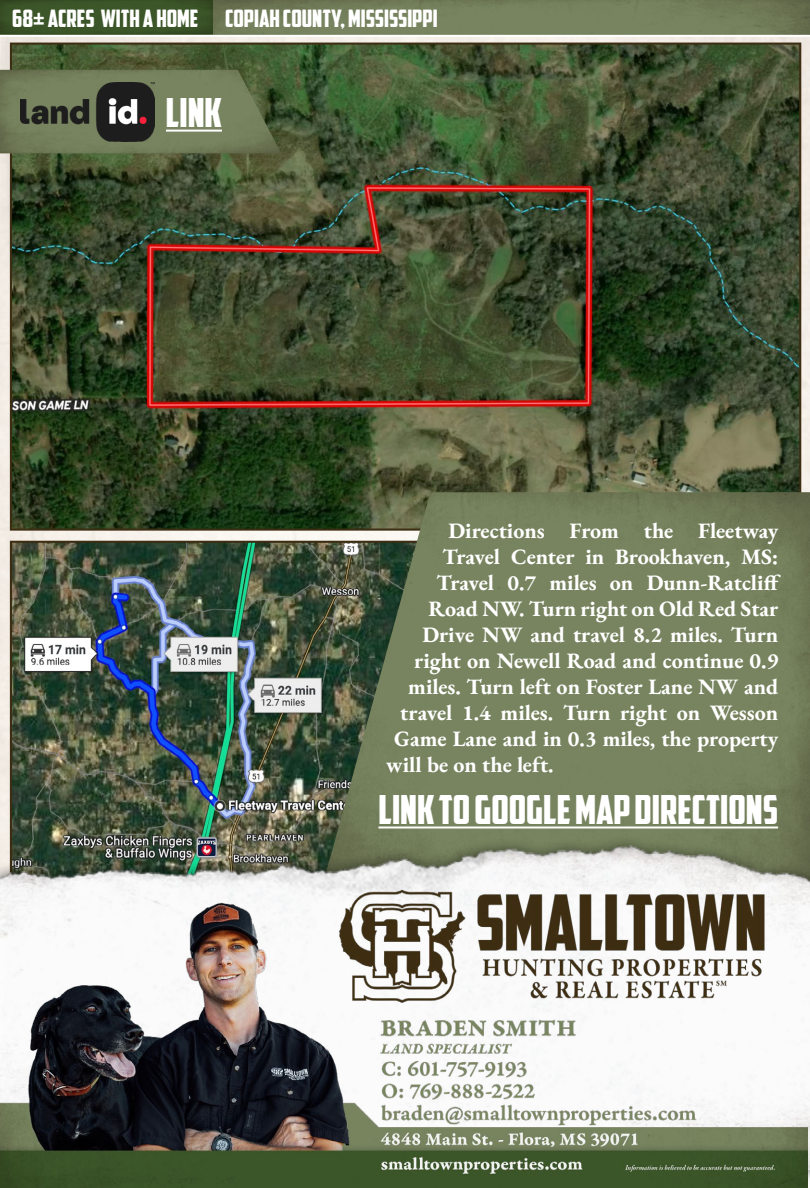
<style>
.page{position:relative;width:810px;height:1188px;background:#fff}
.page>*{position:absolute;margin:0;border:0;box-sizing:border-box;transform-origin:0 0}
.t1{font:40px "American Captain";color:#fff}
.t2{font:24px "American Captain";color:#fff}
.t3{font:22px "EB Garamond";color:#fff}
</style>
<div class="page">
<img style="left:0;top:37px;width:810px;height:758px">
<img style="left:212px;top:0;width:598px;height:35px">
<div style="left:0;top:0;width:212px;height:35px;background:#3c5629"></div>
<img style="left:13px;top:46px;width:785px;height:482px">
<img style="left:13px;top:544px;width:309px;height:251px">
<img style="left:0;top:70px;width:281px;height:83px">
<img style="left:322px;top:492px;width:488px;height:303px">
<hr style="left:166px;top:130px;width:56px;height:2px;background:#fff">
<img style="left:20px;top:83px;width:135px;height:58px">
<img style="left:0;top:795px;width:810px;height:375px">
<img style="left:0;top:876px;width:807px;height:312px">
<p class="t2" style="left:12px;top:4px;width:427px">68± ACRES WITH A HOME COPIAH COUNTY, MISSISSIPPI</p>
<h1 class="t1" style="left:166px;top:88px;width:57px">LINK</h1>
<p class="t3" style="left:448px;top:517px;width:332px">Directions From the Fleetway</p>
<p class="t3" style="left:442px;top:543px;width:338px">Travel Center in Brookhaven, MS:</p>
<p class="t3" style="left:436px;top:569px;width:346px">Travel 0.7 miles on Dunn-Ratcliff</p>
<p class="t3" style="left:428px;top:595px;width:352px">Road NW. Turn right on Old Red Star</p>
<p class="t3" style="left:422px;top:621px;width:358px">Drive NW and travel 8.2 miles. Turn</p>
<p class="t3" style="left:414px;top:647px;width:365px">right on Newell Road and continue 0.9</p>
<p class="t3" style="left:408px;top:673px;width:371px">miles. Turn left on Foster Lane NW and</p>
<p class="t3" style="left:400px;top:699px;width:380px">travel 1.4 miles. Turn right on Wesson</p>
<p class="t3" style="left:394px;top:725px;width:386px">Game Lane and in 0.3 miles, the property</p>
<p class="t3" style="left:386px;top:751px;width:169px">will be on the left.</p>
<h1 class="t1" style="left:379px;top:785px;width:401px">LINK TO GOOGLE MAP DIRECTIONS</h1>
</div>
